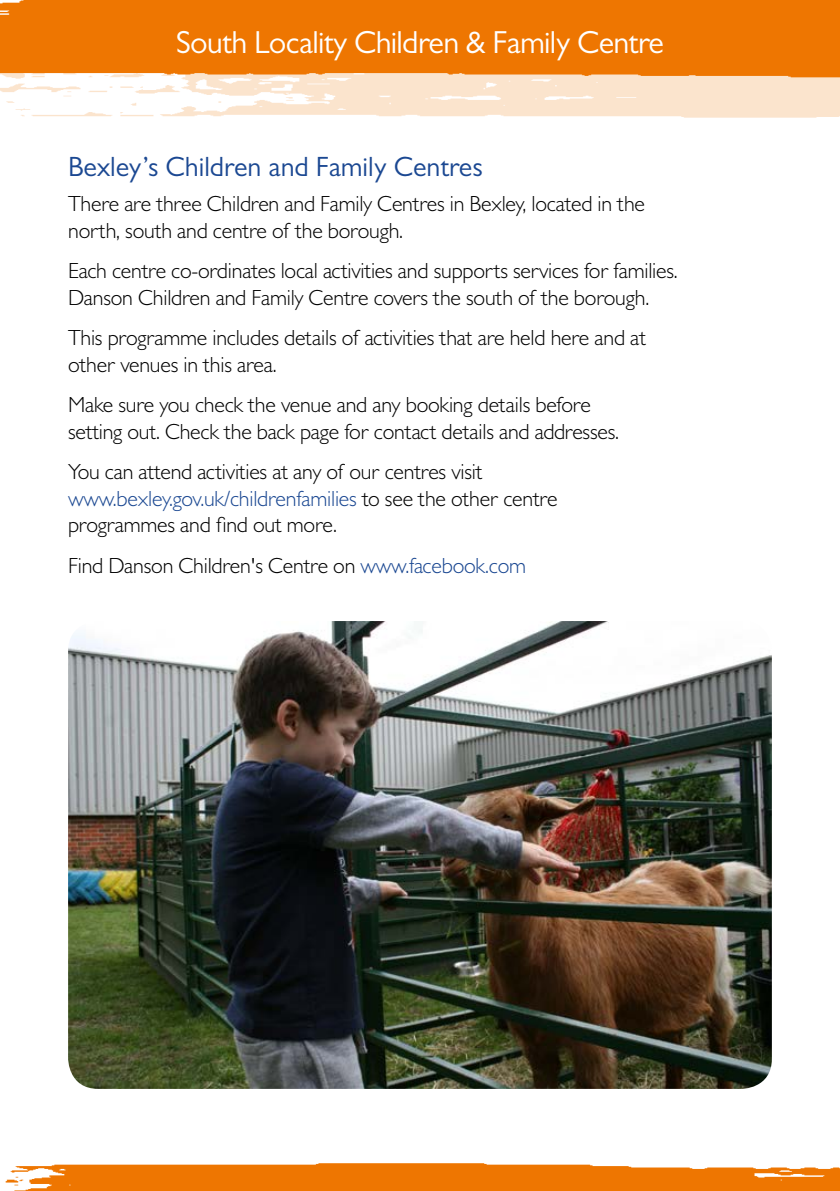
<style>
.page{position:relative;width:840px;height:1191px;background:#fff}
.page>*{position:absolute;margin:0;border:0;box-sizing:border-box;transform-origin:0 0}
.t1{font:32px "Gill Sans MT Std";letter-spacing:-.02em;color:#fff}
.t2{font:28px "Gill Sans MT Std";color:#1b4892}
.t3{font:300 22px/26.4px "Gill Sans MT Std";letter-spacing:-.01em;color:#000}
.s1{color:#1b4892}
</style>
<div class="page">
<img style="left:0;top:90px;width:839px;height:28px">
<img style="left:0;top:0;width:839px;height:90px">
<img style="left:5px;top:1163px;width:834px;height:28px">
<img style="left:68px;top:621px;width:703px;height:468px">
<h1 class="t1" style="left:176px;top:24px;width:489px">South Locality Children &amp; Family Centre</h1>
<p class="t2" style="left:68px;top:151px;width:416px">Bexley’s Children and Family Centres</p>
<p class="t3" style="left:68px;top:190px;width:578px">There are three Children and Family Centres in Bexley, located in the north, south and centre of the borough.</p>
<p class="t3" style="left:68px;top:257px;width:610px">Each centre co-ordinates local activities and supports services for families.<br>Danson Children and Family Centre covers the south of the borough.</p>
<p class="t3" style="left:68px;top:324px;width:579px">This programme includes details of activities that are held here and at other venues in this area.</p>
<p class="t3" style="left:68px;top:391px;width:552px">Make sure you check the venue and any booking details before setting out. Check the back page for contact details and addresses.</p>
<p class="t3" style="left:68px;top:458px;width:490px">You can attend activities at any of our centres visit <span class="s1">www.bexley.gov.uk/childrenfamilies</span> to see the other centre programmes and find out more.</p>
<p class="t3" style="left:68px;top:551px;width:459px">Find Danson Children's Centre on <span class="s1">www.facebook.com</span></p>
</div>
